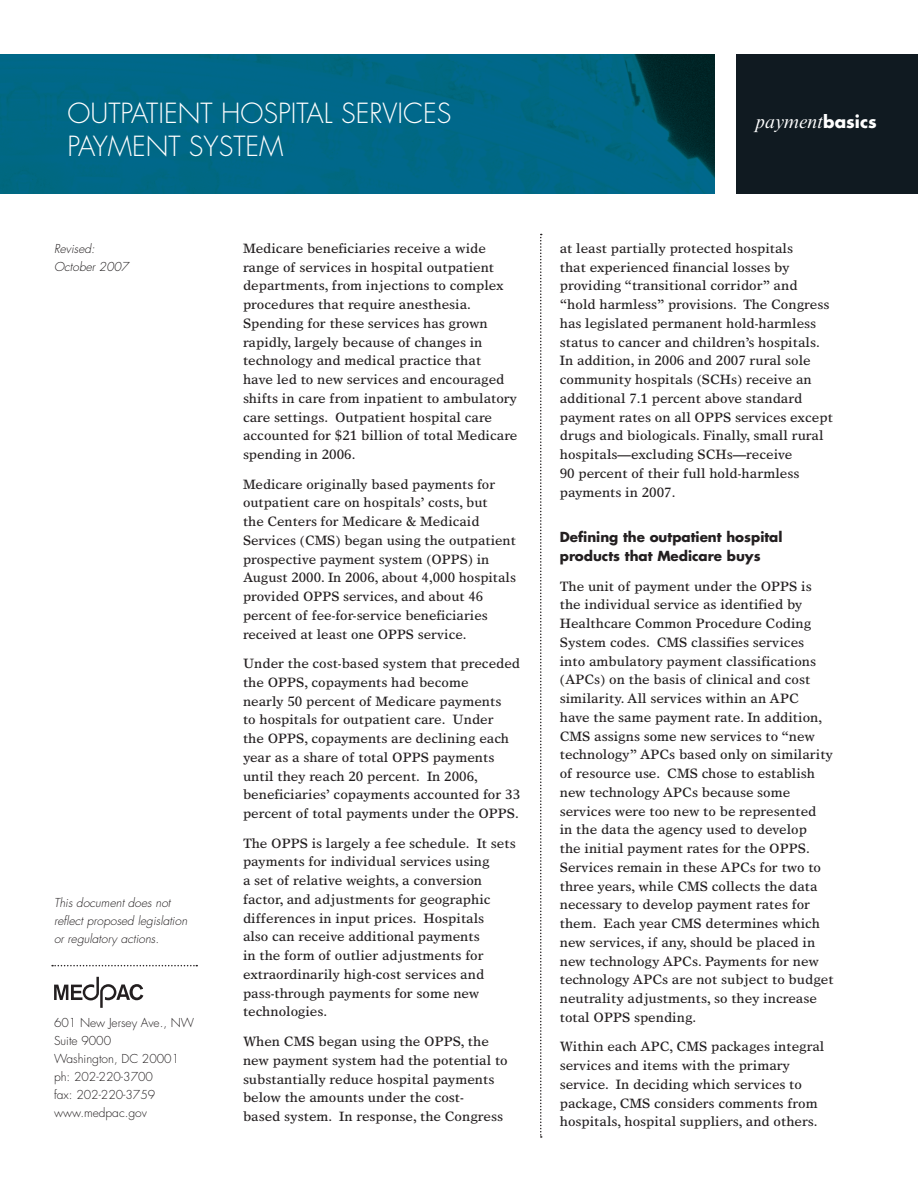
<style>
.page{position:relative;width:918px;height:1188px;background:#fff}
.page>*{position:absolute;margin:0;border:0;box-sizing:border-box;transform-origin:0 0}
.t1{font:300 27px "Futura Std";color:#fff}
.Text{font:italic 19.5px "Times New Roman MT Std";color:#fff}
.Text-2{font:13.5px/18.8px "Times Europa LT Std";color:#231f20}
.Heading{font:700 13.5px/18.8px "Futura Std";color:#231f20}
.t2{font:300 12px "Futura Std";color:#231f20}
.t3{font:italic 300 12px/18px "Futura Std";color:#231f20}
.t4{font:italic 300 12px "Futura Std";color:#201d1e}
.s1{font-family:"Futura Std";font-weight:700;font-style:normal;font-size:16.8px}
</style>
<div class="page">
<img style="left:0;top:54px;width:715px;height:140px">
<svg style="left:540px;top:234px;width:2px;height:904px"></svg>
<svg style="left:54px;top:977px;width:89px;height:31px"></svg>
<svg style="left:52px;top:965px;width:145px;height:1px"></svg>
<div style="left:736px;top:54px;width:182px;height:140px;background:#101a21"></div>
<p class="t1" style="left:68px;top:96px;width:381px">Outpatient Hos pital s ervic es</p>
<p class="Text" style="left:756px;top:110px;width:123px">payment<span class="s1">basics</span></p>
<p class="t1" style="left:68px;top:129px;width:217px">paymen t system</p>
<p class="t3" style="left:54px;top:240px;width:43px">Revised:</p>
<p class="t4" style="left:54px;top:259px;width:76px">October 2007</p>
<p class="t3" style="left:54px;top:894px;width:135px">This document does not reflect proposed legislation or regulatory actions.</p>
<p class="t2" style="left:54px;top:1015px;width:142px">601 New Jersey Ave., NW</p>
<p class="t2" style="left:54px;top:1033px;width:59px">Suite 9000</p>
<p class="t2" style="left:54px;top:1051px;width:127px">Washington, DC 20001</p>
<p class="t2" style="left:54px;top:1069px;width:100px">ph: 202-220-3700</p>
<p class="t2" style="left:54px;top:1087px;width:103px">fax: 202-220-3759</p>
<p class="t2" style="left:54px;top:1105px;width:95px">www.medpac.gov</p>
<p class="Text-2" style="left:243px;top:239px;width:276px">Medicare beneficiaries receive a wide range of services in hospital outpatient departments, from injections to complex procedures that require anesthesia.<br>Spending for these services has grown rapidly, largely because of changes in technology and medical practice that<br>have led to new services and encouraged shifts in care from inpatient to ambulatory care settings. Outpatient hospital care accounted for $21 billion of total Medicare spending in 2006.</p>
<p class="Text-2" style="left:243px;top:474px;width:274px">Medicare originally based payments for outpatient care on hospitals’ costs, but<br>the Centers for Medicare &amp; Medicaid Services (CMS) began using the outpatient prospective payment system (OPPS) in August 2000. In 2006, about 4,000 hospitals provided OPPS services, and about 46 percent of fee-for-service beneficiaries received at least one OPPS service.</p>
<p class="Text-2" style="left:243px;top:654px;width:279px">Under the cost-based system that preceded the OPPS, copayments had become<br>nearly 50 percent of Medicare payments<br>to hospitals for outpatient care. Under<br>the OPPS, copayments are declining each year as a share of total OPPS payments until they reach 20 percent. In 2006, beneficiaries’ copayments accounted for 33 percent of total payments under the OPPS.</p>
<p class="Text-2" style="left:243px;top:833px;width:274px">The OPPS is largely a fee schedule. It sets payments for individual services using<br>a set of relative weights, a conversion factor, and adjustments for geographic differences in input prices. Hospitals<br>also can receive additional payments<br>in the form of outlier adjustments for extraordinarily high-cost services and pass-through payments for some new technologies.</p>
<p class="Text-2" style="left:243px;top:1032px;width:266px">When CMS began using the OPPS, the new payment system had the potential to substantially reduce hospital payments below the amounts under the cost-<br>based system. In response, the Congress</p>
<p class="Text-2" style="left:560px;top:239px;width:275px">at least partially protected hospitals<br>that experienced financial losses by providing “transitional corridor” and “hold harmless” provisions. The Congress has legislated permanent hold-harmless status to cancer and children’s hospitals.<br>In addition, in 2006 and 2007 rural sole community hospitals (SCHs) receive an additional 7.1 percent above standard payment rates on all OPPS services except drugs and biologicals. Finally, small rural hospitals—excluding SCHs—receive<br>90 percent of their full hold-harmless payments in 2007.</p>
<p class="Heading" style="left:560px;top:528px;width:224px">Defining the outpatient hospital products that Medicare buys</p>
<p class="Text-2" style="left:560px;top:576px;width:275px">The unit of payment under the OPPS is the individual service as identified by Healthcare Common Procedure Coding System codes. CMS classifies services<br>into ambulatory payment classifications (APCs) on the basis of clinical and cost similarity. All services within an APC<br>have the same payment rate. In addition, CMS assigns some new services to “new technology” APCs based only on similarity of resource use. CMS chose to establish new technology APCs because some services were too new to be represented<br>in the data the agency used to develop<br>the initial payment rates for the OPPS.<br>Services remain in these APCs for two to three years, while CMS collects the data necessary to develop payment rates for them. Each year CMS determines which new services, if any, should be placed in new technology APCs. Payments for new technology APCs are not subject to budget neutrality adjustments, so they increase total OPPS spending.</p>
<p class="Text-2" style="left:560px;top:1037px;width:266px">Within each APC, CMS packages integral services and items with the primary service. In deciding which services to package, CMS considers comments from hospitals, hospital suppliers, and others.</p>
</div>
